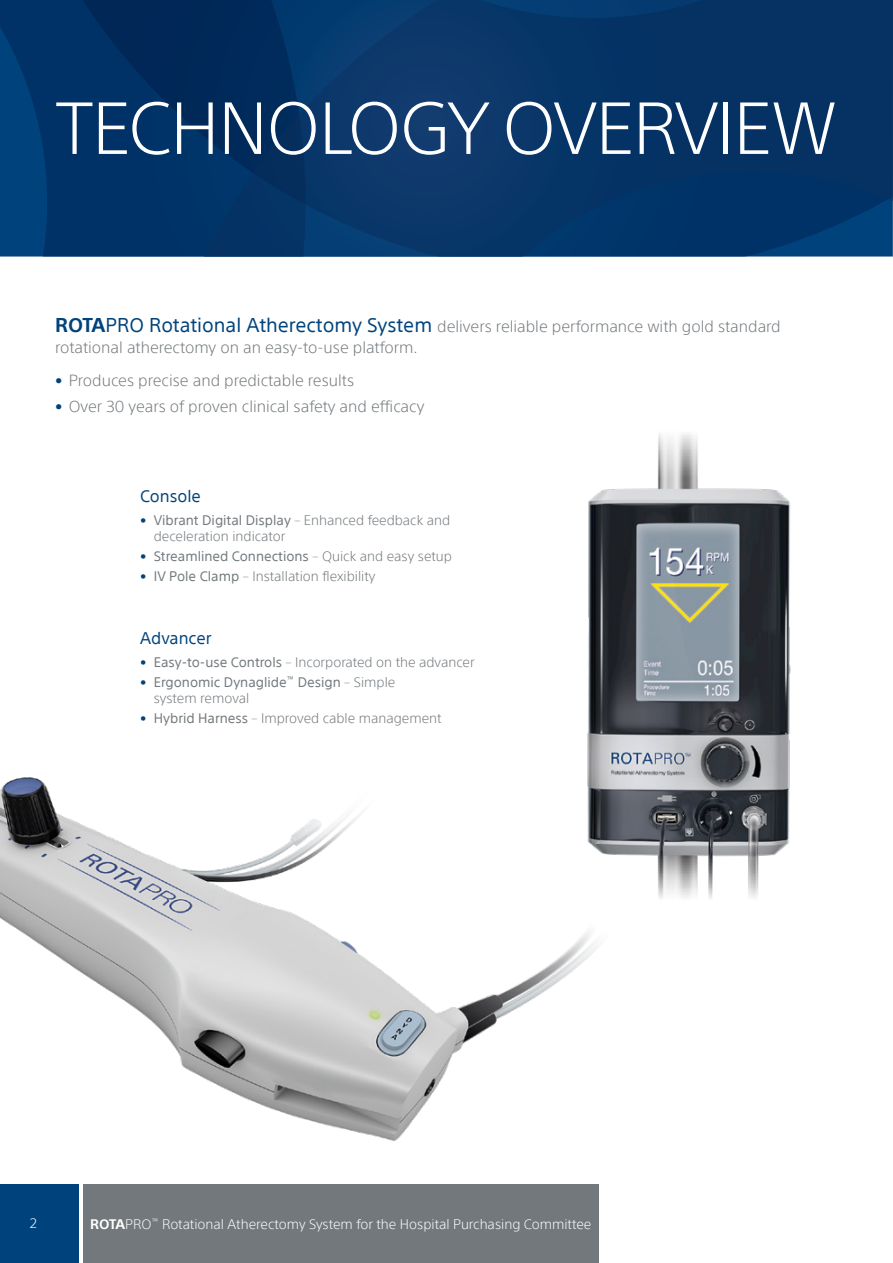
<style>
.page{position:relative;width:893px;height:1263px;background:#fff}
.page>*{position:absolute;margin:0;border:0;box-sizing:border-box;transform-origin:0 0}
.t1{font:300 72px "SST";letter-spacing:-.02em;color:#fff}
.t2{font:16.5px "SST";color:#00437c}
.t3{font:300 15.75px/21px "SST";color:#72787c}
.t4{font:300 13.5px/16.5px "SST";color:#72787c}
.t5{font:13.5px/16.5px "SST";color:#72787c}
.t6{font:300 13.5px "SST";color:#fff}
.s1{font-weight:700;font-size:19.5px;color:#00437c}
.s2{font-weight:400;font-size:19.5px;color:#00437c}
.s3{color:#00437c}
.s4{font-weight:400}
.s5{font-weight:300;color:#00437c}
.s6{font-weight:300}
.s7{font-weight:700}
</style>
<div class="page">
<svg style="left:0;top:0;width:893px;height:256px;background:#043467"></svg>
<div style="left:0;top:1184px;width:79px;height:79px;background:#00437c"></div>
<div style="left:83px;top:1184px;width:516px;height:79px;background:#72787c"></div>
<img style="left:0;top:777px;width:598px;height:364px">
<img style="left:566px;top:434px;width:225px;height:472px">
<h1 class="t1" style="left:55px;top:86px;width:784px">TECHNOLOGY OVERVIEW</h1>
<p class="t3" style="left:55px;top:316px;width:727px"><span class="s1">ROTA</span><span class="s2">PRO Rotational Atherectomy System</span> delivers reliable performance with gold standard rotational atherectomy on an easy-to-use platform.</p>
<p class="t3" style="left:55px;top:370px;width:301px"><span class="s3">•</span> Produces precise and predictable results</p>
<p class="t3" style="left:55px;top:396px;width:371px"><span class="s3">•</span> Over 30 years of proven clinical safety and efficacy</p>
<p class="t2" style="left:140px;top:486px;width:62px">Console</p>
<p class="t4" style="left:154px;top:512px;width:298px;text-indent:-14px"><span class="s3">•</span> <span class="s4">Vibrant Digital Display</span> – Enhanced feedback and deceleration indicator</p>
<p class="t5" style="left:140px;top:548px;width:313px"><span class="s5">•</span> Streamlined Connections <span class="s6">– Quick and easy setup</span></p>
<p class="t4" style="left:140px;top:568px;width:237px"><span class="s3">•</span> <span class="s4">IV Pole Clamp</span> – Installation flexibility</p>
<p class="t2" style="left:140px;top:628px;width:73px">Advancer</p>
<p class="t4" style="left:140px;top:654px;width:336px"><span class="s3">•</span> <span class="s4">Easy-to-use Controls</span> – Incorporated on the advancer</p>
<p class="t5" style="left:154px;top:673px;width:243px;text-indent:-14px"><span class="s5">•</span> Ergonomic Dynaglide<sup>™</sup> Design <span class="s6">– Simple system removal</span></p>
<p class="t4" style="left:140px;top:710px;width:303px"><span class="s3">•</span> <span class="s4">Hybrid Harness</span> – Improved cable management</p>
<p class="t6" style="left:30px;top:1216px;width:9px">2</p>
<p class="t6" style="left:90px;top:1216px;width:503px"><span class="s7">ROTA</span>PRO<sup>™</sup> Rotational Atherectomy System for the Hospital Purchasing Committee</p>
</div>
